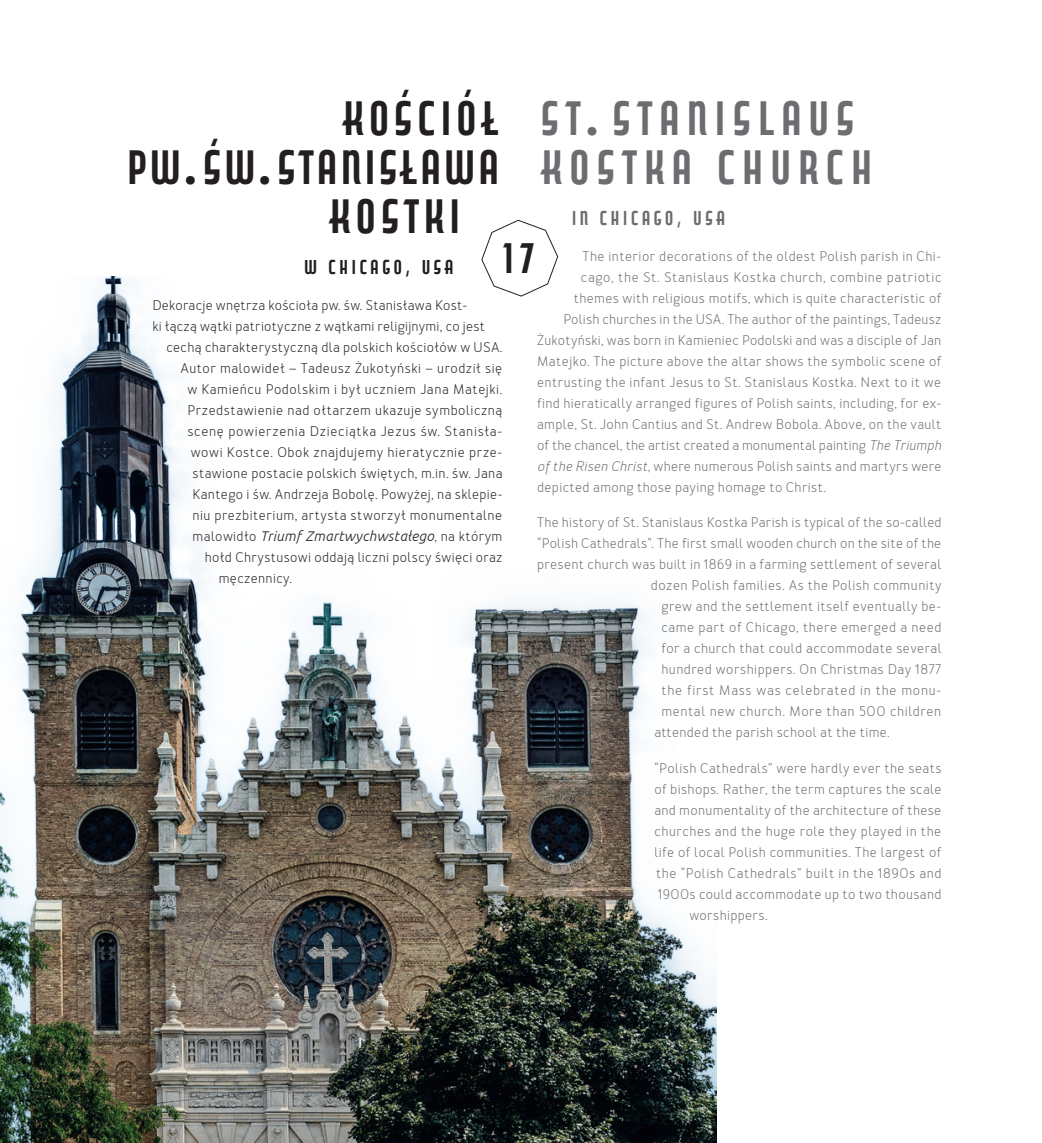
<style>
.page{position:relative;width:1042px;height:1143px;background:#fff}
.page>*{position:absolute;margin:0;border:0;box-sizing:border-box;transform-origin:0 0}
.t1{font:42px/49px "Capitol Bold Capitals";color:#6c6d70}
.t2{font:42px "Capitol Bold Capitals";letter-spacing:-.09em;color:#231f20}
.t3{font:42px "Capitol Bold Capitals";letter-spacing:-.05em;color:#231f20}
.t4{font:42px "Capitol Bold Capitals";letter-spacing:-.07em;color:#231f20}
.t5{font:37.1px "Capitol Bold Capitals";color:#231f20}
.t6{font:17.5px "Capitol Bold Capitals";letter-spacing:.025em;color:#6c6d70}
.t7{font:17.5px "Capitol Bold Capitals";letter-spacing:.025em;color:#231f20}
.t8{font:14px "Merlo";letter-spacing:.025em;color:#6c6d70}
.t9{font:14px/21px "Merlo";letter-spacing:.025em;color:#231f20}
.t10{font:14px "Merlo";letter-spacing:.045em;color:#6c6d70}
.t11{font:14px "Merlo";letter-spacing:.05em;color:#231f20}
.t12{font:italic 300 14px "Ubuntu";letter-spacing:.03em;color:#231f20}
.t13{font:14px "Merlo";letter-spacing:.055em;color:#6c6d70}
.s1{font-family:"Merlo";font-weight:400;font-style:normal}
.s2{font-style:italic}
</style>
<div class="page">
<img style="left:0;top:277px;width:717px;height:866px">
<svg style="left:481px;top:220px;width:77px;height:77px"></svg>
<h1 class="t3" style="left:339px;top:95px;width:165px">KOŚCIÓŁ</h1>
<h1 class="t2" style="left:124px;top:144px;width:380px">PW.ŚW.STANISŁAWA</h1>
<h1 class="t4" style="left:325px;top:193px;width:140px">KOSTKI</h1>
<p class="t7" style="left:303px;top:257px;width:154px">W CHICAGO, USA</p>
<p class="t9" style="left:152px;top:295px;width:316px">Dekoracje wnętrza kościoła pw. św. Stanisława Kost-</p>
<p class="t9" style="left:152px;top:316px;width:334px">ki łączą wątki patriotyczne z wątkami religijnymi, co jest</p>
<p class="t9" style="left:166px;top:337px;width:338px">cechą charakterystyczną dla polskich kościołów w USA.</p>
<p class="t9" style="left:180px;top:358px;width:323px">Autor malowideł – Tadeusz Żukotyński – urodził się</p>
<p class="t9" style="left:187px;top:379px;width:317px">w Kamieńcu Podolskim i był uczniem Jana Matejki.</p>
<p class="t9" style="left:187px;top:400px;width:317px">Przedstawienie nad ołtarzem ukazuje symboliczną</p>
<p class="t11" style="left:187px;top:422px;width:316px">scenę powierzenia Dzieciątka Jezus św. Stanisła-</p>
<p class="t9" style="left:191px;top:442px;width:313px">wowi Kostce. Obok znajdujemy hieratycznie prze-</p>
<p class="t9" style="left:193px;top:463px;width:311px">stawione postacie polskich świętych, m.in. św. Jana</p>
<p class="t9" style="left:193px;top:484px;width:311px">Kantego i św. Andrzeja Bobolę. Powyżej, na sklepie-</p>
<p class="t9" style="left:193px;top:505px;width:311px">niu prezbiterium, artysta stworzył monumentalne</p>
<p class="t12" style="left:193px;top:527px;width:311px"><span class="s1">malowidło</span> Triumf Zmartwychwstałego<span class="s1">, na którym</span></p>
<p class="t9" style="left:219px;top:547px;width:285px;text-indent:-14px">hołd Chrystusowi oddają liczni polscy święci oraz męczennicy.</p>
<h1 class="t1" style="left:537px;top:96px;width:340px">ST. STANISLAUS<br>KOSTKA CHURCH</h1>
<p class="t6" style="left:570px;top:208px;width:158px">IN CHICAGO, USA</p>
<p class="t8" style="left:583px;top:247px;width:360px">The interior decorations of the oldest Polish parish in Chi-</p>
<p class="t10" style="left:581px;top:268px;width:362px">cago, the St. Stanislaus Kostka church, combine patriotic</p>
<p class="t8" style="left:574px;top:289px;width:369px">themes with religious motifs, which is quite characteristic of</p>
<p class="t8" style="left:563px;top:310px;width:380px">Polish churches in the USA. The author of the paintings, Tadeusz</p>
<p class="t8" style="left:537px;top:331px;width:406px">Żukotyński, was born in Kamieniec Podolski and was a disciple of Jan</p>
<p class="t8" style="left:537px;top:352px;width:406px">Matejko. The picture above the altar shows the symbolic scene of</p>
<p class="t8" style="left:537px;top:373px;width:406px">entrusting the infant Jesus to St. Stanislaus Kostka. Next to it we</p>
<p class="t8" style="left:537px;top:394px;width:406px">find hieratically arranged figures of Polish saints, including, for ex-</p>
<p class="t8" style="left:537px;top:415px;width:406px">ample, St. John Cantius and St. Andrew Bobola. Above, on the vault</p>
<p class="t8" style="left:537px;top:436px;width:405px">of the chancel, the artist created a monumental painting <span class="s2">The Triumph</span></p>
<p class="t8" style="left:537px;top:457px;width:406px"><span class="s2">of the Risen Christ</span>, where numerous Polish saints and martyrs were</p>
<p class="t8" style="left:537px;top:478px;width:290px">depicted among those paying homage to Christ.</p>
<p class="t8" style="left:537px;top:514px;width:406px">The history of St. Stanislaus Kostka Parish is typical of the so-called</p>
<p class="t8" style="left:537px;top:535px;width:406px">“Polish Cathedrals”. The first small wooden church on the site of the</p>
<p class="t8" style="left:537px;top:556px;width:406px">present church was built in 1869 in a farming settlement of several</p>
<p class="t8" style="left:651px;top:577px;width:292px">dozen Polish families. As the Polish community</p>
<p class="t8" style="left:661px;top:598px;width:281px">grew and the settlement itself eventually be-</p>
<p class="t8" style="left:661px;top:619px;width:282px">came part of Chicago, there emerged a need</p>
<p class="t8" style="left:661px;top:640px;width:282px">for a church that could accommodate several</p>
<p class="t8" style="left:661px;top:661px;width:281px">hundred worshippers. On Christmas Day 1877</p>
<p class="t13" style="left:661px;top:682px;width:281px">the first Mass was celebrated in the monu-</p>
<p class="t10" style="left:661px;top:703px;width:281px">mental new church. More than 500 children</p>
<p class="t8" style="left:654px;top:724px;width:237px">attended the parish school at the time.</p>
<p class="t8" style="left:654px;top:760px;width:289px">“Polish Cathedrals” were hardly ever the seats</p>
<p class="t8" style="left:654px;top:781px;width:289px">of bishops. Rather, the term captures the scale</p>
<p class="t8" style="left:654px;top:802px;width:288px">and monumentality of the architecture of these</p>
<p class="t8" style="left:654px;top:823px;width:288px">churches and the huge role they played in the</p>
<p class="t8" style="left:654px;top:844px;width:289px">life of local Polish communities. The largest of</p>
<p class="t8" style="left:656px;top:865px;width:287px">the “Polish Cathedrals” built in the 1890s and</p>
<p class="t8" style="left:658px;top:886px;width:285px">1900s could accommodate up to two thousand</p>
<p class="t8" style="left:689px;top:907px;width:80px">worshippers.</p>
<h2 class="t5" style="left:501px;top:239px;width:38px">17</h2>
</div>
